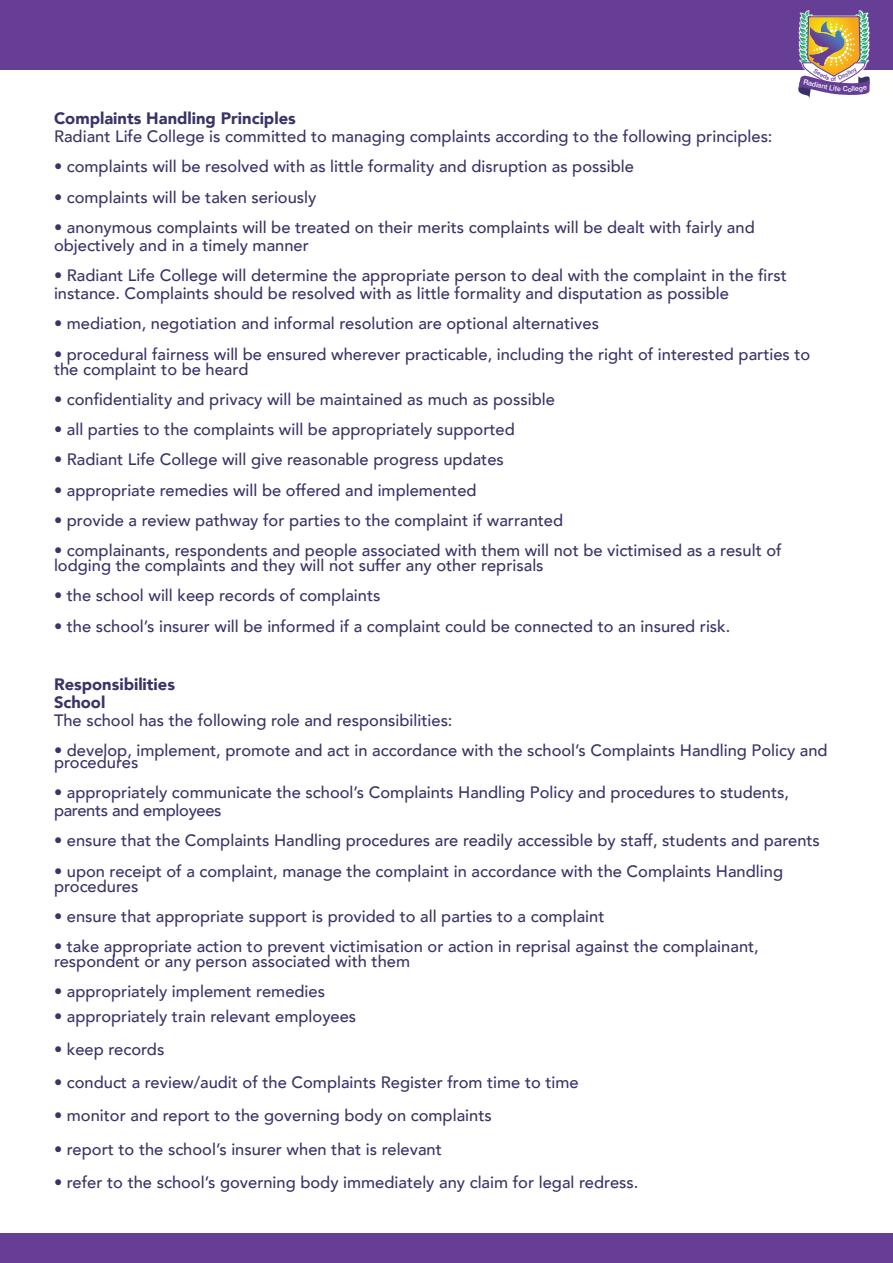
<style>
.page{position:relative;width:893px;height:1263px;background:#fff}
.page>*{position:absolute;margin:0;border:0;box-sizing:border-box;transform-origin:0 0}
.t1{font:500 16.5px/15px "Avenir";color:#393467}
.t2{font:900 16.5px/18px "Avenir";color:#393467}
.t3{font:500 7.05px "Helvetica Neue";color:#faf9fa}
.t4{font:500 6px "Helvetica Neue";color:#663e95}
</style>
<div class="page">
<div style="left:0;top:0;width:893px;height:69px;background:#663e95"></div>
<div style="left:0;top:1233px;width:893px;height:30px;background:#663e95"></div>
<img style="left:798px;top:11px;width:72px;height:88px">
<p class="t3" style="left:809px;top:80px;width:15px;rotate:13deg">adia</p>
<p class="t4" style="left:831px;top:77px;width:7px">of</p>
<p class="t2" style="left:54px;top:111px;width:243px">Complaints Handling Principles</p>
<p class="t1" style="left:54px;top:130px;width:720px">Radiant Life College is committed to managing complaints according to the following principles:</p>
<p class="t1" style="left:54px;top:161px;width:581px">• complaints will be resolved with as little formality and disruption as possible</p>
<p class="t1" style="left:54px;top:191px;width:264px">• complaints will be taken seriously</p>
<p class="t1" style="left:54px;top:220px;width:702px;line-height:18px">• anonymous complaints will be treated on their merits complaints will be dealt with fairly and objectively and in a timely manner</p>
<p class="t1" style="left:54px;top:265px;width:734px;line-height:18px">• Radiant Life College will determine the appropriate person to deal with the complaint in the first instance. Complaints should be resolved with as little formality and disputation as possible</p>
<p class="t1" style="left:54px;top:318px;width:546px">• mediation, negotiation and informal resolution are optional alternatives</p>
<p class="t1" style="left:54px;top:348px;width:758px">• procedural fairness will be ensured wherever practicable, including the right of interested parties to the complaint to be heard</p>
<p class="t1" style="left:54px;top:391px;width:502px">• confidentiality and privacy will be maintained as much as possible</p>
<p class="t1" style="left:54px;top:424px;width:462px">• all parties to the complaints will be appropriately supported</p>
<p class="t1" style="left:54px;top:454px;width:451px">• Radiant Life College will give reasonable progress updates</p>
<p class="t1" style="left:54px;top:484px;width:424px">• appropriate remedies will be offered and implemented</p>
<p class="t1" style="left:54px;top:514px;width:511px">• provide a review pathway for parties to the complaint if warranted</p>
<p class="t1" style="left:54px;top:545px;width:729px">• complainants, respondents and people associated with them will not be victimised as a result of lodging the complaints and they will not suffer any other reprisals</p>
<p class="t1" style="left:54px;top:590px;width:328px">• the school will keep records of complaints</p>
<p class="t1" style="left:54px;top:617px;width:678px">• the school’s insurer will be informed if a complaint could be connected to an insured risk.</p>
<p class="t2" style="left:54px;top:676px;width:123px">Responsibilities<br>School</p>
<p class="t1" style="left:54px;top:714px;width:400px">The school has the following role and responsibilities:</p>
<p class="t1" style="left:54px;top:746px;width:775px;line-height:12px">• develop, implement, promote and act in accordance with the school’s Complaints Handling Policy and procedures</p>
<p class="t1" style="left:54px;top:785px;width:737px;line-height:18px">• appropriately communicate the school’s Complaints Handling Policy and procedures to students, parents and employees</p>
<p class="t1" style="left:54px;top:835px;width:767px">• ensure that the Complaints Handling procedures are readily accessible by staff, students and parents</p>
<p class="t1" style="left:54px;top:865px;width:731px">• upon receipt of a complaint, manage the complaint in accordance with the Complaints Handling procedures</p>
<p class="t1" style="left:54px;top:910px;width:552px">• ensure that appropriate support is provided to all parties to a complaint</p>
<p class="t1" style="left:54px;top:941px;width:706px">• take appropriate action to prevent victimisation or action in reprisal against the complainant, respondent or any person associated with them</p>
<p class="t1" style="left:54px;top:986px;width:273px">• appropriately implement remedies</p>
<p class="t1" style="left:54px;top:1010px;width:304px">• appropriately train relevant employees</p>
<p class="t1" style="left:54px;top:1043px;width:112px">• keep records</p>
<p class="t1" style="left:54px;top:1077px;width:526px">• conduct a review/audit of the Complaints Register from time to time</p>
<p class="t1" style="left:54px;top:1110px;width:439px">• monitor and report to the governing body on complaints</p>
<p class="t1" style="left:54px;top:1143px;width:389px">• report to the school’s insurer when that is relevant</p>
<p class="t1" style="left:54px;top:1174px;width:586px">• refer to the school’s governing body immediately any claim for legal redress.</p>
</div>
